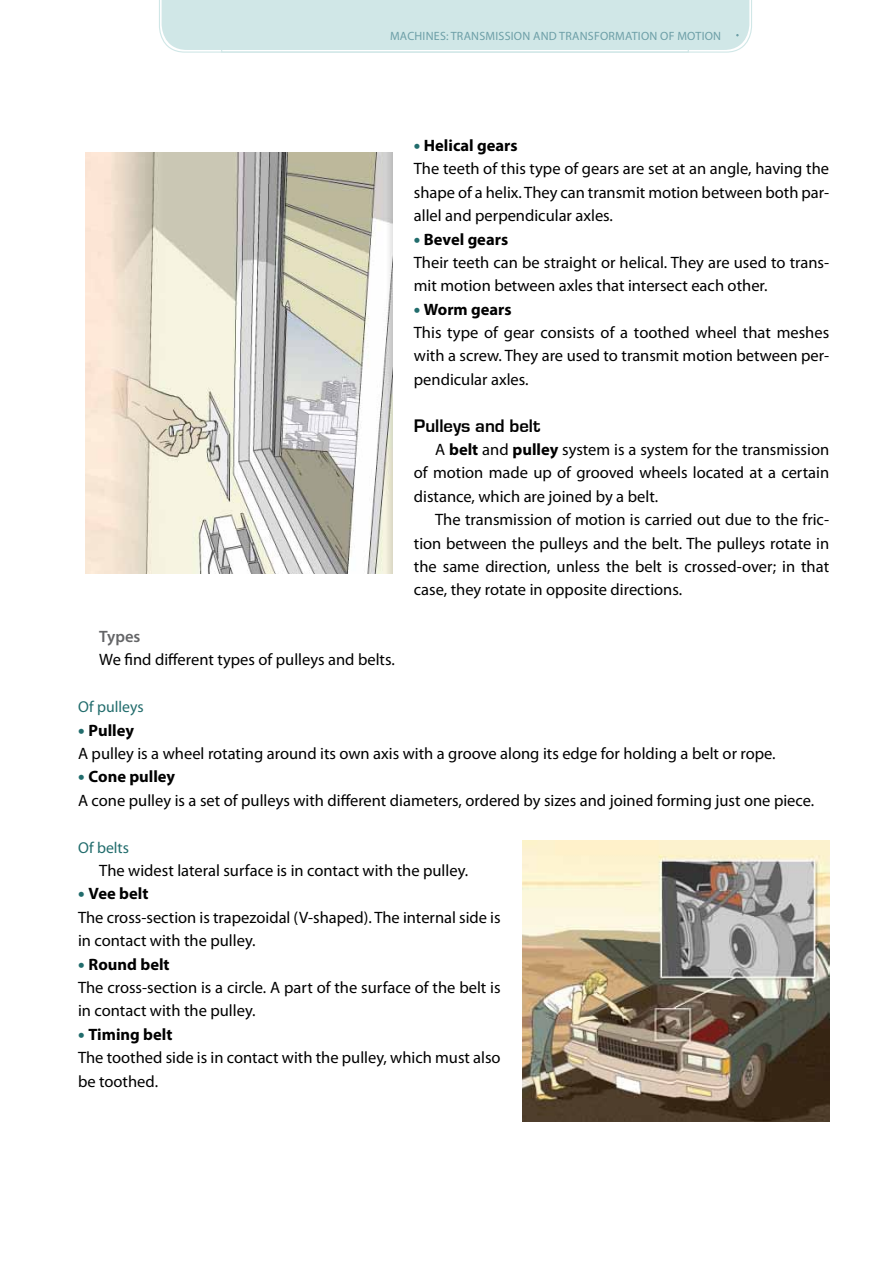
<style>
.page{position:relative;width:893px;height:1263px;background:#fff}
.page>*{position:absolute;margin:0;border:0;box-sizing:border-box;transform-origin:0 0}
.t1{font:700 18.75px "Eurostile";color:#000}
.t2{font:16.5px/23.4px "Myriad Pro";color:#000}
.t3{font:600 16.5px "Myriad Pro";color:#646567}
.t4{font:15.75px "Myriad Pro";color:#216c6c}
.t5{font:12px "Myriad Pro";letter-spacing:.02em;color:#6d9fa7}
.s1{font-weight:900;font-size:18px;color:#216c6c}
.s2{font-weight:700}
</style>
<div class="page">
<div style="left:159px;top:0;width:593px;height:53px;background:#d0e7e7"></div>
<img style="left:522px;top:840px;width:307px;height:281px">
<img style="left:86px;top:152px;width:307px;height:421px">
<p class="t5" style="left:390px;top:28px;width:332px">Machines: transmission and transformation of motion</p>
<p class="t2" style="left:414px;top:133px;width:417px"><span class="s1">•</span> <span class="s2">Helical gears<br></span>The teeth of this type of gears are set at an angle, having the shape of a helix. They can transmit motion between both par&shy;allel and perpendicular axles.</p>
<p class="t2" style="left:414px;top:227px;width:417px"><span class="s1">•</span> <span class="s2">Bevel gears<br></span>Their teeth can be straight or helical. They are used to trans&shy;mit motion between axles that intersect each other.</p>
<p class="t2" style="left:414px;top:297px;width:417px"><span class="s1">•</span> <span class="s2">Worm gears<br></span>This type of gear consists of a toothed wheel that meshes with a screw. They are used to transmit motion between per&shy;pendicular axles.</p>
<p class="t1" style="left:414px;top:415px;width:128px">Pulleys and belt</p>
<p class="t2" style="left:414px;top:437px;width:417px;text-align:justify;text-indent:21px">A <span class="s2">belt</span> and <span class="s2">pulley</span> system is a system for the transmission of motion made up of grooved wheels located at a certain distance, which are joined by a belt.</p>
<p class="t2" style="left:414px;top:508px;width:417px;text-align:justify;text-indent:21px">The transmission of motion is carried out due to the fric&shy;tion between the pulleys and the belt. The pulleys rotate in the same direction, unless the belt is crossed-over; in that case, they rotate in opposite directions.</p>
<p class="t3" style="left:99px;top:626px;width:43px">Types</p>
<p class="t2" style="left:99px;top:648px;width:297px">We find different types of pulleys and belts.</p>
<p class="t4" style="left:78px;top:697px;width:67px">Of pulleys</p>
<p class="t2" style="left:78px;top:718px;width:699px"><span class="s1">•</span> <span class="s2">Pulley<br></span>A pulley is a wheel rotating around its own axis with a groove along its edge for holding a belt or rope.</p>
<p class="t2" style="left:78px;top:765px;width:738px"><span class="s1">•</span> <span class="s2">Cone pulley<br></span>A cone pulley is a set of pulleys with different diameters, ordered by sizes and joined forming just one piece.</p>
<p class="t4" style="left:78px;top:838px;width:53px">Of belts</p>
<p class="t2" style="left:99px;top:858px;width:370px">The widest lateral surface is in contact with the pulley.</p>
<p class="t2" style="left:78px;top:882px;width:424px"><span class="s1">•</span> <span class="s2">Vee belt<br></span>The cross-section is trapezoidal (V-shaped). The internal side is in contact with the pulley.</p>
<p class="t2" style="left:78px;top:952px;width:424px"><span class="s1">•</span> <span class="s2">Round belt<br></span>The cross-section is a circle. A part of the surface of the belt is in contact with the pulley.</p>
<p class="t2" style="left:78px;top:1022px;width:424px"><span class="s1">•</span> <span class="s2">Timing belt<br></span>The toothed side is in contact with the pulley, which must also be toothed.</p>
</div>
